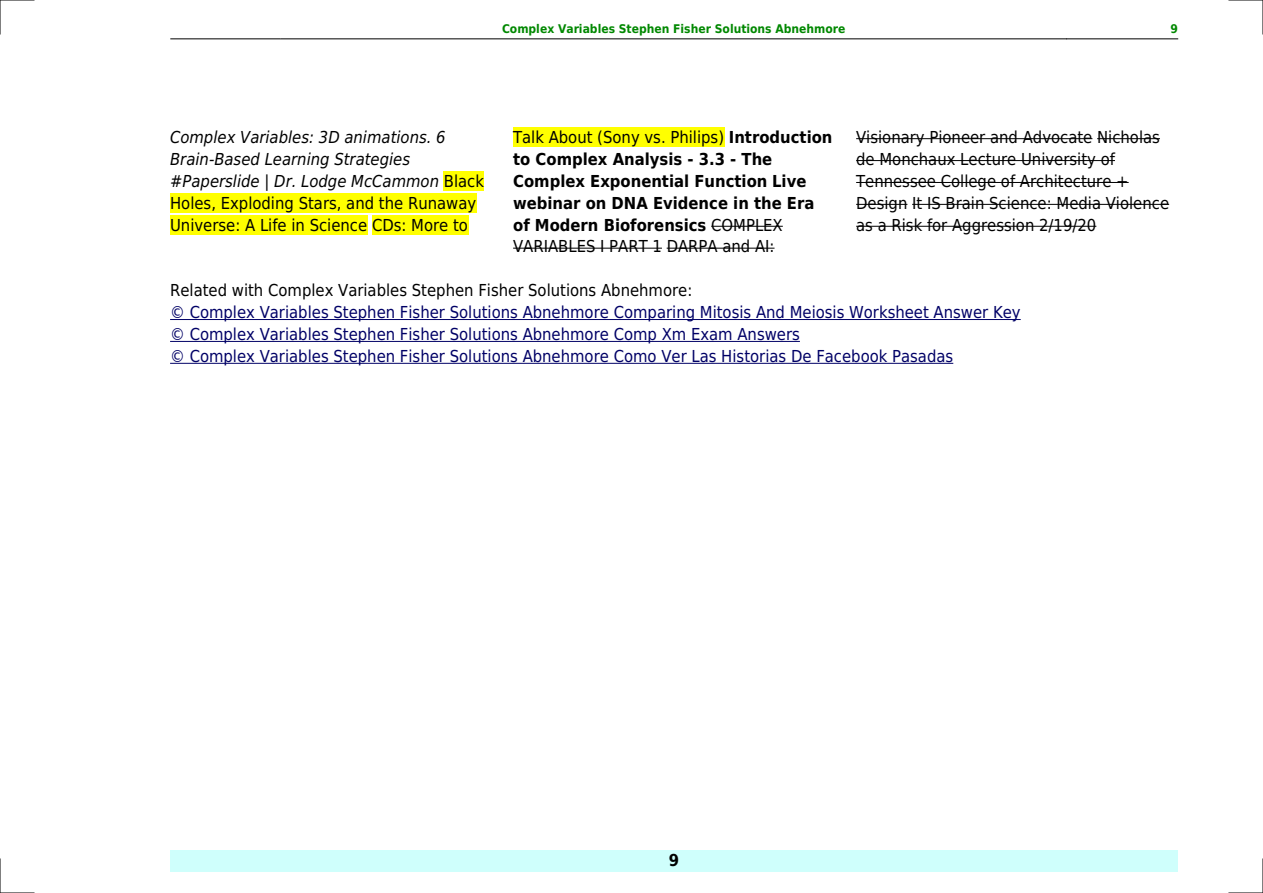
<style>
.page{position:relative;width:1263px;height:893px;background:#fff}
.page>*{position:absolute;margin:0;border:0;box-sizing:border-box;transform-origin:0 0}
.t1{font:16.5px/21.9px "DejaVu Sans Condensed";color:#006}
.t2{font:16.5px/21.9px "DejaVu Sans Condensed";color:#000}
.t3{font:700 16.5px/21.9px "DejaVu Sans Condensed";color:#000}
.t4{font:italic 16.5px/21.9px "DejaVu Sans Condensed";color:#000}
.t5{font:700 12px "DejaVu Sans Condensed";color:#080}
.s1{font-style:normal}
.s2{font-weight:400}
</style>
<div class="page">
<hr style="left:170px;top:39px;width:111px;height:1px;background:#000">
<hr style="left:281px;top:39px;width:785px;height:1px;background:#000">
<hr style="left:1067px;top:39px;width:111px;height:1px;background:#000">
<div style="left:170px;top:850px;width:1008px;height:22px;background:#cffffc"></div>
<div style="left:444px;top:171px;width:40px;height:20px;background:#ff0"></div>
<div style="left:170px;top:193px;width:306px;height:20px;background:#ff0"></div>
<div style="left:170px;top:215px;width:197px;height:19px;background:#ff0"></div>
<div style="left:372px;top:215px;width:96px;height:19px;background:#ff0"></div>
<div style="left:513px;top:128px;width:211px;height:19px;background:#ff0"></div>
<hr style="left:711px;top:226px;width:72px;height:1px;background:#000">
<hr style="left:513px;top:248px;width:149px;height:1px;background:#000">
<hr style="left:667px;top:248px;width:107px;height:1px;background:#000">
<hr style="left:856px;top:138px;width:236px;height:1px;background:#000">
<hr style="left:1097px;top:138px;width:63px;height:1px;background:#000">
<hr style="left:856px;top:160px;width:259px;height:1px;background:#000">
<hr style="left:856px;top:182px;width:273px;height:1px;background:#000">
<hr style="left:856px;top:204px;width:51px;height:1px;background:#000">
<hr style="left:912px;top:204px;width:257px;height:1px;background:#000">
<hr style="left:856px;top:226px;width:240px;height:1px;background:#000">
<hr style="left:170px;top:319px;width:851px;height:1px;background:#006">
<hr style="left:170px;top:341px;width:630px;height:1px;background:#006">
<hr style="left:170px;top:363px;width:783px;height:1px;background:#006">
<hr style="left:0;top:0;width:34px;height:1px;background:#000">
<hr style="left:1229px;top:0;width:34px;height:1px;background:#000">
<hr style="left:0;top:892px;width:34px;height:1px;background:#000">
<hr style="left:1229px;top:892px;width:34px;height:1px;background:#000">
<hr style="left:0;top:0;width:1px;height:34px;background:#000">
<hr style="left:0;top:859px;width:1px;height:34px;background:#000">
<hr style="left:1262px;top:0;width:1px;height:34px;background:#000">
<hr style="left:1262px;top:859px;width:1px;height:34px;background:#000">
<p class="t5" style="left:502px;top:21px;width:345px">Complex Variables Stephen Fisher Solutions Abnehmore</p>
<p class="t5" style="left:1170px;top:21px;width:9px">9</p>
<p class="t4" style="left:170px;top:126px;width:315px">Complex Variables: 3D animations. 6<br>Brain-Based Learning Strategies #Paperslide | Dr. Lodge McCammon <span class="s1">Black Holes, Exploding Stars, and the Runaway Universe: A Life in Science CDs: More to</span></p>
<p class="t3" style="left:513px;top:126px;width:321px"><span class="s2">Talk About (Sony vs. Philips)</span> Introduction to Complex Analysis - 3.3 - The Complex Exponential Function Live webinar on DNA Evidence in the Era of Modern Bioforensics <span class="s2">COMPLEX VARIABLES I PART 1 DARPA and AI:</span></p>
<p class="t2" style="left:856px;top:126px;width:314px">Visionary Pioneer and Advocate Nicholas de Monchaux Lecture University of Tennessee College of Architecture + Design It IS Brain Science: Media Violence as a Risk for Aggression 2/19/20</p>
<p class="t2" style="left:170px;top:280px;width:524px">Related with Complex Variables Stephen Fisher Solutions Abnehmore:</p>
<p class="t1" style="left:170px;top:301px;width:852px">© Complex Variables Stephen Fisher Solutions Abnehmore Comparing Mitosis And Meiosis Worksheet Answer Key © Complex Variables Stephen Fisher Solutions Abnehmore Comp Xm Exam Answers<br>© Complex Variables Stephen Fisher Solutions Abnehmore Como Ver Las Historias De Facebook Pasadas</p>
<p class="t3" style="left:669px;top:850px;width:12px">9</p>
</div>
